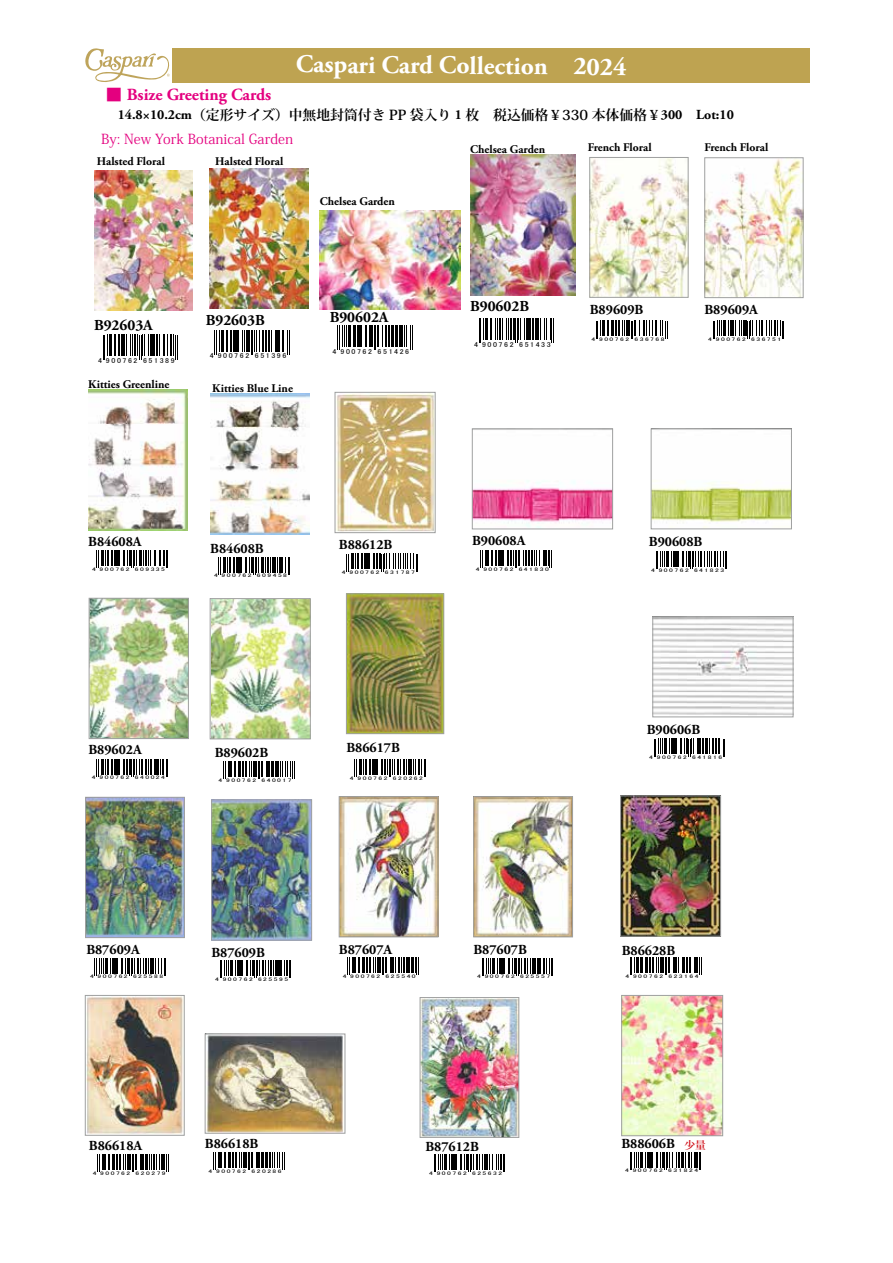
<style>
.page{position:relative;width:893px;height:1263px;background:#fff}
.page>*{position:absolute;margin:0;border:0;box-sizing:border-box;transform-origin:0 0}
.t1{font:700 25.5px "Adobe Garamond Pro";letter-spacing:-.01em;color:#fff}
.t2{font:700 16.95px "Adobe Garamond Pro";color:#e4007f}
.t3{font:700 15.15px "Adobe Garamond Pro";color:#000}
.t4{font:700 13.8px "Adobe Garamond Pro";color:#000}
.t5{font:700 13.8px "Koz Min Pro";color:#000}
.t6{font:13.8px "Koz Min Pro";color:#e4007f}
.t7{font:700 11.7px "Adobe Garamond Pro";color:#000}
.t8{font:700 10.65px "Koz Min Pro";color:#d0121b}
.t9{font:7.05px "MS UI Gothic";letter-spacing:.2em;color:#000;scale:1.11 1}
.t10{font:5.1px "MS UI Gothic";letter-spacing:.2em;color:#000;scale:1.49 1}
.s1{font-family:"Koz Min Pro"}
.s2{font-family:"Adobe Garamond Pro"}
</style>
<div class="page">
<svg style="left:85px;top:48px;width:85px;height:34px"></svg>
<div style="left:172px;top:48px;width:637px;height:34px;background:#bea351"></div>
<img style="left:337px;top:394px;width:96px;height:137px">
<div style="left:335px;top:392px;width:100px;height:141px;border:1px solid #9fa0a0"></div>
<svg style="left:346px;top:554px;width:72px;height:17px"></svg>
<img style="left:91px;top:600px;width:96px;height:137px">
<div style="left:89px;top:598px;width:100px;height:141px;border:1px solid #9fa0a0"></div>
<img style="left:212px;top:600px;width:97px;height:137px">
<div style="left:210px;top:598px;width:101px;height:141px;border:1px solid #9fa0a0"></div>
<svg style="left:98px;top:759px;width:70px;height:18px"></svg>
<svg style="left:223px;top:761px;width:72px;height:18px"></svg>
<img style="left:654px;top:619px;width:137px;height:96px">
<div style="left:652px;top:617px;width:141px;height:100px;border:1px solid #9fa0a0"></div>
<img style="left:474px;top:481px;width:137px;height:46px">
<div style="left:472px;top:429px;width:141px;height:100px;border:1px solid #9fa0a0"></div>
<img style="left:653px;top:480px;width:137px;height:47px">
<div style="left:651px;top:429px;width:141px;height:100px;border:1px solid #9fa0a0"></div>
<img style="left:623px;top:997px;width:98px;height:137px">
<div style="left:621px;top:995px;width:102px;height:141px;border:1px solid #9fa0a0"></div>
<svg style="left:630px;top:1152px;width:71px;height:18px"></svg>
<svg style="left:654px;top:739px;width:71px;height:17px"></svg>
<svg style="left:480px;top:550px;width:72px;height:18px"></svg>
<svg style="left:656px;top:551px;width:71px;height:18px"></svg>
<img style="left:422px;top:999px;width:95px;height:137px">
<div style="left:420px;top:997px;width:99px;height:141px;border:1px solid #9fa0a0"></div>
<svg style="left:434px;top:1154px;width:71px;height:18px"></svg>
<img style="left:87px;top:799px;width:96px;height:137px">
<div style="left:85px;top:797px;width:100px;height:141px;border:1px solid #9fa0a0"></div>
<img style="left:213px;top:802px;width:97px;height:136px">
<div style="left:211px;top:800px;width:101px;height:140px;border:1px solid #9fa0a0"></div>
<img style="left:341px;top:798px;width:95px;height:137px">
<div style="left:339px;top:796px;width:99px;height:141px;border:1px solid #9fa0a0"></div>
<img style="left:475px;top:798px;width:96px;height:137px">
<div style="left:473px;top:796px;width:100px;height:141px;border:1px solid #9fa0a0"></div>
<svg style="left:96px;top:958px;width:70px;height:18px"></svg>
<svg style="left:220px;top:960px;width:71px;height:18px"></svg>
<svg style="left:347px;top:957px;width:72px;height:18px"></svg>
<svg style="left:482px;top:958px;width:71px;height:18px"></svg>
<img style="left:622px;top:798px;width:97px;height:136px">
<div style="left:620px;top:796px;width:101px;height:140px;border:1px solid #9fa0a0"></div>
<svg style="left:630px;top:957px;width:72px;height:18px"></svg>
<img style="left:87px;top:997px;width:95px;height:136px">
<div style="left:85px;top:995px;width:99px;height:140px;border:1px solid #9fa0a0"></div>
<img style="left:207px;top:1036px;width:136px;height:95px">
<div style="left:205px;top:1034px;width:140px;height:99px;border:1px solid #9fa0a0"></div>
<svg style="left:97px;top:1154px;width:72px;height:18px"></svg>
<svg style="left:213px;top:1152px;width:72px;height:18px"></svg>
<img style="left:348px;top:595px;width:94px;height:137px">
<div style="left:346px;top:593px;width:98px;height:141px;border:1px solid #9fa0a0"></div>
<svg style="left:354px;top:759px;width:72px;height:18px"></svg>
<img style="left:210px;top:169px;width:99px;height:140px">
<img style="left:94px;top:170px;width:99px;height:141px">
<svg style="left:103px;top:335px;width:75px;height:25px"></svg>
<svg style="left:216px;top:330px;width:74px;height:25px"></svg>
<img style="left:320px;top:210px;width:140px;height:99px">
<img style="left:470px;top:155px;width:105px;height:140px">
<svg style="left:337px;top:325px;width:76px;height:25px"></svg>
<svg style="left:479px;top:318px;width:75px;height:25px"></svg>
<img style="left:706px;top:160px;width:95px;height:136px">
<div style="left:704px;top:158px;width:99px;height:140px;border:1px solid #9fa0a0"></div>
<img style="left:591px;top:159px;width:95px;height:137px">
<div style="left:589px;top:157px;width:99px;height:141px;border:1px solid #9fa0a0"></div>
<svg style="left:713px;top:321px;width:71px;height:17px"></svg>
<svg style="left:596px;top:321px;width:72px;height:17px"></svg>
<svg style="left:98px;top:550px;width:70px;height:18px"></svg>
<svg style="left:220px;top:557px;width:70px;height:18px"></svg>
<img style="left:88px;top:390px;width:99px;height:140px">
<img style="left:210px;top:394px;width:99px;height:140px">
<h2 class="t2" style="left:106px;top:85px;width:167px"><span class="s1">■</span> Bsize Greeting Cards</h2>
<h1 class="t1" style="left:296px;top:51px;width:332px">Caspari Card Collection 2024</h1>
<h3 class="t5" style="left:118px;top:104px;width:618px"><span class="s2">14.8×10.2cm</span>（定形サイズ）中無地封筒付き PP 袋入り <span class="s2">1</span> 枚　税込価格￥330 本体価格￥<span class="s2">300 Lot:10</span></h3>
<h3 class="t6" style="left:101px;top:129px;width:193px">By: New York Botanical Garden</h3>
<h3 class="t7" style="left:97px;top:155px;width:70px">Halsted Floral</h3>
<h3 class="t7" style="left:215px;top:155px;width:70px">Halsted Floral</h3>
<h3 class="t7" style="left:320px;top:194px;width:77px">Chelsea Garden</h3>
<h3 class="t3" style="left:94px;top:316px;width:60px">B92603A</h3>
<h3 class="t3" style="left:206px;top:312px;width:60px">B92603B</h3>
<h3 class="t9" style="left:98px;top:357px;width:71px">4 900762 651389</h3>
<h3 class="t9" style="left:210px;top:352px;width:71px">4 900762 651396</h3>
<h3 class="t7" style="left:88px;top:377px;width:83px">Kitties Greenline</h3>
<h3 class="t7" style="left:212px;top:381px;width:82px">Kitties Blue Line</h3>
<h3 class="t3" style="left:330px;top:308px;width:60px">B90602A</h3>
<h3 class="t9" style="left:333px;top:348px;width:71px">4 900762 651426</h3>
<h3 class="t7" style="left:470px;top:142px;width:77px">Chelsea Garden</h3>
<h3 class="t7" style="left:588px;top:140px;width:65px">French Floral</h3>
<h3 class="t7" style="left:704px;top:140px;width:65px">French Floral</h3>
<h3 class="t3" style="left:470px;top:297px;width:60px">B90602B</h3>
<h3 class="t9" style="left:474px;top:341px;width:71px">4 900762 651433</h3>
<h3 class="t4" style="left:590px;top:301px;width:55px">B89609B</h3>
<h3 class="t4" style="left:704px;top:301px;width:55px">B89609A</h3>
<p class="t10" style="left:592px;top:337px;width:50px">4 900762 636768</p>
<p class="t10" style="left:708px;top:337px;width:50px">4 900762 636751</p>
<h3 class="t4" style="left:88px;top:533px;width:55px">B84608A</h3>
<p class="t10" style="left:92px;top:566px;width:50px">4 900762 609335</p>
<h3 class="t4" style="left:210px;top:540px;width:55px">B84608B</h3>
<p class="t10" style="left:214px;top:573px;width:50px">4 900762 609458</p>
<h3 class="t4" style="left:339px;top:536px;width:55px">B88612B</h3>
<p class="t10" style="left:342px;top:569px;width:50px">4 900762 631787</p>
<h3 class="t4" style="left:472px;top:533px;width:55px">B90608A</h3>
<h3 class="t4" style="left:649px;top:534px;width:55px">B90608B</h3>
<p class="t10" style="left:476px;top:566px;width:50px">4 900762 641830</p>
<p class="t10" style="left:651px;top:567px;width:50px">4 900762 641823</p>
<h3 class="t4" style="left:88px;top:742px;width:55px">B89602A</h3>
<h3 class="t4" style="left:215px;top:744px;width:55px">B89602B</h3>
<p class="t10" style="left:92px;top:775px;width:50px">4 900762 640024</p>
<p class="t10" style="left:219px;top:777px;width:50px">4 900762 640017</p>
<h3 class="t4" style="left:346px;top:739px;width:55px">B86617B</h3>
<p class="t10" style="left:350px;top:775px;width:50px">4 900762 620262</p>
<h3 class="t4" style="left:647px;top:722px;width:55px">B90606B</h3>
<p class="t10" style="left:649px;top:754px;width:50px">4 900762 641816</p>
<h3 class="t4" style="left:86px;top:942px;width:55px">B87609A</h3>
<h3 class="t4" style="left:211px;top:944px;width:55px">B87609B</h3>
<h3 class="t4" style="left:339px;top:941px;width:55px">B87607A</h3>
<h3 class="t4" style="left:473px;top:941px;width:55px">B87607B</h3>
<p class="t10" style="left:90px;top:974px;width:50px">4 900762 625588</p>
<p class="t10" style="left:215px;top:976px;width:50px">4 900762 625595</p>
<p class="t10" style="left:343px;top:973px;width:50px">4 900762 625540</p>
<p class="t10" style="left:477px;top:974px;width:50px">4 900762 625557</p>
<h3 class="t4" style="left:89px;top:1138px;width:55px">B86618A</h3>
<h3 class="t4" style="left:205px;top:1136px;width:55px">B86618B</h3>
<p class="t10" style="left:93px;top:1170px;width:50px">4 900762 620279</p>
<p class="t10" style="left:209px;top:1168px;width:50px">4 900762 620286</p>
<h3 class="t4" style="left:425px;top:1138px;width:55px">B87612B</h3>
<p class="t10" style="left:429px;top:1170px;width:50px">4 900762 625632</p>
<h3 class="t4" style="left:622px;top:943px;width:55px">B86628B</h3>
<p class="t10" style="left:625px;top:973px;width:50px">4 900762 623164</p>
<h3 class="t4" style="left:621px;top:1136px;width:55px">B88606B</h3>
<p class="t10" style="left:625px;top:1168px;width:50px">4 900762 631824</p>
<h3 class="t8" style="left:684px;top:1137px;width:23px">少量</h3>
</div>
